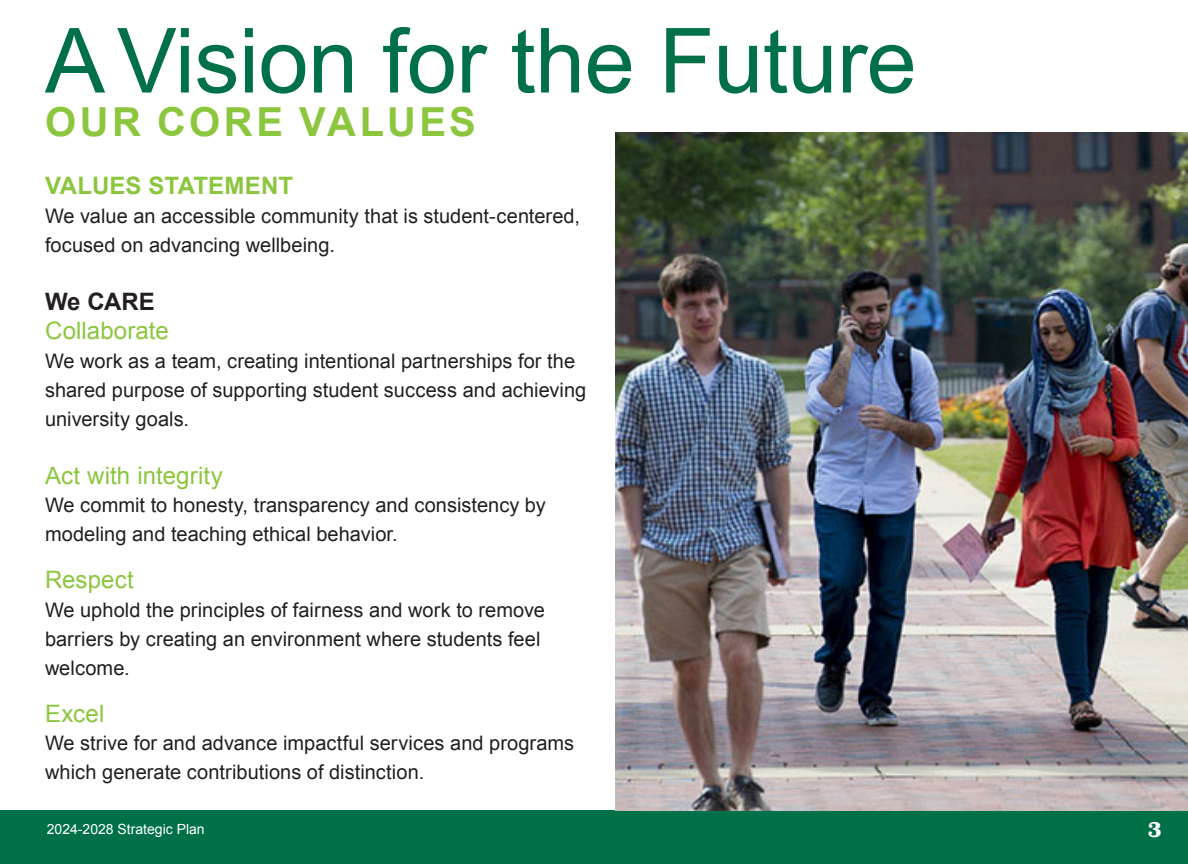
<style>
.page{position:relative;width:1188px;height:864px;background:#fff}
.page>*{position:absolute;margin:0;border:0;box-sizing:border-box;transform-origin:0 0}
.t1{font:90px "Arial";letter-spacing:-.005em;color:#007049}
.Nutrition_2019_Option_3{font:700 40px "Arial";letter-spacing:.085em;color:#8bc63e}
.t2{font:24px "Arial";letter-spacing:.005em;color:#8bc63e}
.t3{font:700 24px "Arial";color:#8bc63e}
.t4{font:700 24px "Arial";letter-spacing:-.005em;color:#231f20}
.t5{font:700 22px "Superclarendon";color:#fff}
.t6{font:20px/29px "Arial";letter-spacing:.005em;color:#231f20}
.t7{font:14px "Myriad Pro";letter-spacing:.025em;color:#fff}
.t8{font:14px "Arial";color:#fff}
</style>
<div class="page">
<div style="left:0;top:810px;width:1188px;height:54px;background:#007049"></div>
<img style="left:615px;top:132px;width:573px;height:679px">
<p class="t1" style="left:45px;top:2px;width:873px">A Vision for the Future</p>
<p class="Nutrition_2019_Option_3" style="left:45px;top:96px;width:432px">OUR CORE VALUES</p>
<p class="t3" style="left:45px;top:170px;width:250px">VALUES STATEMENT</p>
<p class="t6" style="left:45px;top:202px;width:537px">We value an accessible community that is student-centered, focused on advancing wellbeing.</p>
<p class="t4" style="left:45px;top:286px;width:111px">We CARE</p>
<p class="t2" style="left:45px;top:315px;width:125px">Collaborate</p>
<p class="t6" style="left:45px;top:347px;width:543px">We work as a team, creating intentional partnerships for the shared purpose of supporting student success and achieving university goals.</p>
<p class="t2" style="left:45px;top:460px;width:179px">Act with integrity</p>
<p class="t6" style="left:45px;top:491px;width:502px">We commit to honesty, transparency and consistency by modeling and teaching ethical behavior.</p>
<p class="t2" style="left:45px;top:564px;width:90px">Respect</p>
<p class="t6" style="left:45px;top:596px;width:501px">We uphold the principles of fairness and work to remove barriers by creating an environment where students feel welcome.</p>
<p class="t2" style="left:45px;top:698px;width:61px">Excel</p>
<p class="t6" style="left:45px;top:729px;width:531px">We strive for and advance impactful services and programs which generate contributions of distinction.</p>
<p class="t7" style="left:46px;top:824px;width:154px">2020-2026 Strategic Plan</p>
<p class="t5" style="left:1147px;top:813px;width:16px">3</p>
<p class="t8" style="left:47px;top:820px;width:159px">2024-2028 Strategic Plan</p>
</div>
